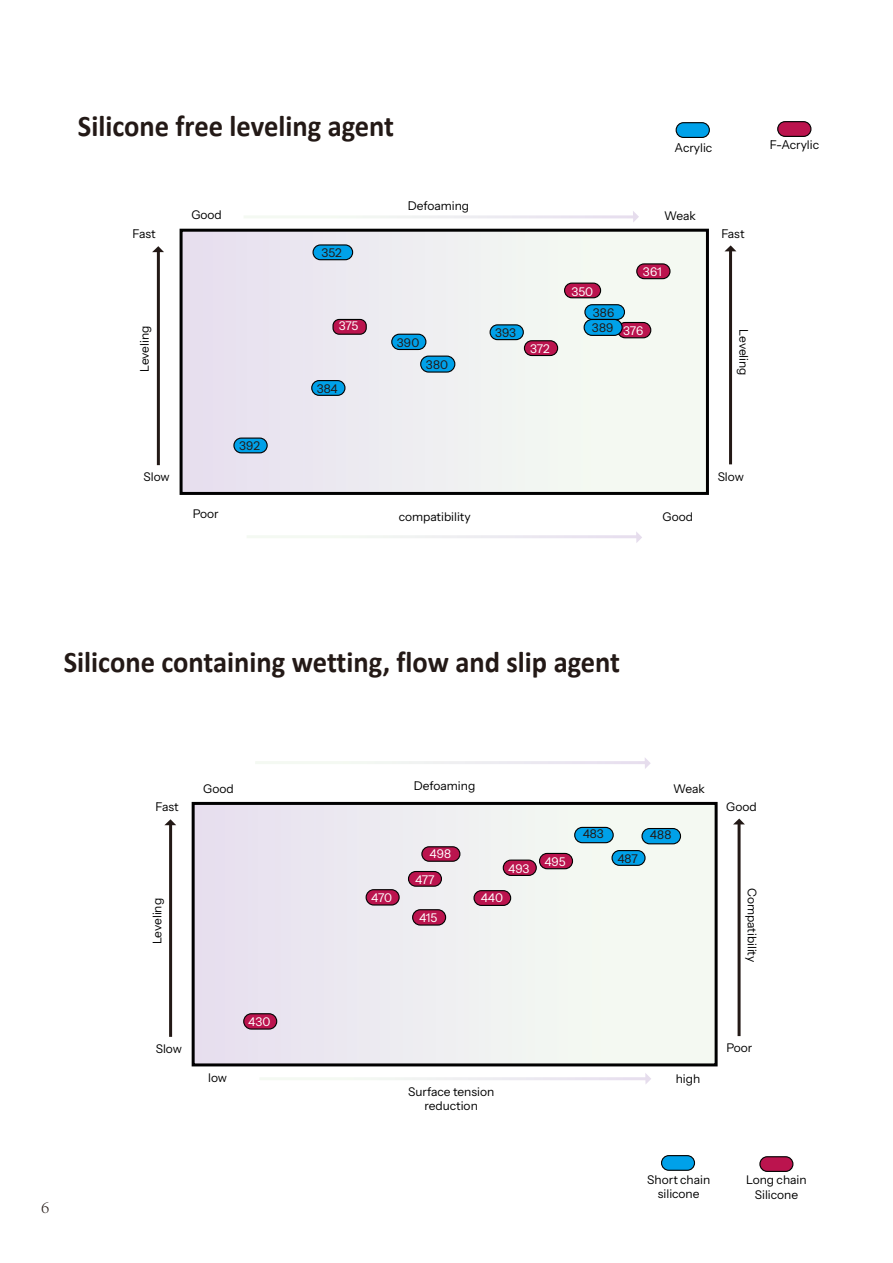
<style>
.page{position:relative;width:893px;height:1263px;background:#fff}
.page>*{position:absolute;margin:0;border:0;box-sizing:border-box;transform-origin:0 0}
.t1{font:700 30px "Calibri";color:#231916;scale:.95 1}
.t2{font:300 18px "Adobe Song Std";color:#231916}
.t3{font:12px/14.4px "Instrument Sans";color:#000;text-align:center}
.t4{font:12px "Instrument Sans";color:#fff}
.t5{font:12px "Instrument Sans";letter-spacing:.01em;color:#231916}
</style>
<div class="page">
<div style="left:181px;top:230px;width:526px;height:263px;background:linear-gradient(to right,#e7dfef,#f6fdf2)"></div>
<div style="left:180px;top:229px;width:529px;height:266px;border:3px solid #000"></div>
<hr style="left:157px;top:251px;width:3px;height:214px;background:#231916">
<div style="left:585px;top:305px;width:39px;height:14px;background:#00a1e9;border-radius:7px"></div>
<div style="left:584px;top:304px;width:41px;height:16px;border:1px solid #000;border-radius:7px"></div>
<div style="left:421px;top:356px;width:34px;height:16px;background:#00a1e9;border-radius:8px"></div>
<div style="left:420px;top:356px;width:35px;height:17px;border:1px solid #000;border-radius:8px"></div>
<div style="left:312px;top:381px;width:33px;height:14px;background:#00a1e9;border-radius:7px"></div>
<div style="left:311px;top:380px;width:34px;height:16px;border:1px solid #000;border-radius:7px"></div>
<div style="left:618px;top:322px;width:33px;height:16px;background:#bb144e;border-radius:8px"></div>
<div style="left:617px;top:322px;width:34px;height:16px;border:1px solid #000;border-radius:8px"></div>
<div style="left:333px;top:319px;width:33px;height:15px;background:#bb144e;border-radius:6px"></div>
<div style="left:332px;top:319px;width:35px;height:16px;border:1px solid #000;border-radius:6px"></div>
<div style="left:234px;top:438px;width:33px;height:15px;background:#00a1e9;border-radius:7px"></div>
<div style="left:233px;top:437px;width:35px;height:16px;border:1px solid #000;border-radius:7px"></div>
<svg style="left:636px;top:532px;width:6px;height:11px"></svg>
<svg style="left:633px;top:211px;width:6px;height:11px"></svg>
<svg style="left:152px;top:246px;width:12px;height:6px"></svg>
<hr style="left:729px;top:250px;width:3px;height:214px;background:#231916">
<svg style="left:725px;top:245px;width:11px;height:6px"></svg>
<div style="left:637px;top:264px;width:33px;height:15px;background:#bb144e;border-radius:7px"></div>
<div style="left:636px;top:263px;width:34px;height:16px;border:1px solid #000;border-radius:7px"></div>
<div style="left:565px;top:283px;width:36px;height:15px;background:#bb144e;border-radius:7px"></div>
<div style="left:564px;top:283px;width:37px;height:15px;border:1px solid #000;border-radius:7px"></div>
<div style="left:524px;top:341px;width:34px;height:14px;background:#bb144e;border-radius:7px"></div>
<div style="left:524px;top:340px;width:34px;height:16px;border:1px solid #000;border-radius:7px"></div>
<div style="left:584px;top:319px;width:38px;height:16px;background:#00a1e9;border-radius:8px"></div>
<div style="left:584px;top:319px;width:39px;height:17px;border:1px solid #000;border-radius:8px"></div>
<div style="left:392px;top:334px;width:34px;height:15px;background:#00a1e9;border-radius:8px"></div>
<div style="left:391px;top:334px;width:35px;height:16px;border:1px solid #000;border-radius:8px"></div>
<div style="left:490px;top:325px;width:33px;height:15px;background:#00a1e9;border-radius:7px"></div>
<div style="left:490px;top:324px;width:34px;height:16px;border:1px solid #000;border-radius:7px"></div>
<div style="left:313px;top:245px;width:40px;height:15px;background:#00a1e9;border-radius:7px"></div>
<div style="left:312px;top:244px;width:41px;height:16px;border:1px solid #000;border-radius:7px"></div>
<div style="left:193px;top:803px;width:523px;height:262px;background:linear-gradient(to right,#e7dfef,#f6fef2)"></div>
<div style="left:192px;top:802px;width:526px;height:264px;border:3px solid #000"></div>
<hr style="left:169px;top:824px;width:3px;height:213px;background:#231916">
<div style="left:540px;top:853px;width:32px;height:16px;background:#bb144e;border-radius:8px"></div>
<div style="left:539px;top:853px;width:34px;height:16px;border:1px solid #000;border-radius:8px"></div>
<div style="left:612px;top:850px;width:33px;height:15px;background:#00a1e9;border-radius:7px"></div>
<div style="left:611px;top:850px;width:35px;height:16px;border:1px solid #000;border-radius:7px"></div>
<div style="left:413px;top:910px;width:33px;height:15px;background:#bb144e;border-radius:8px"></div>
<div style="left:412px;top:909px;width:34px;height:16px;border:1px solid #000;border-radius:8px"></div>
<svg style="left:645px;top:1073px;width:6px;height:11px"></svg>
<svg style="left:164px;top:819px;width:12px;height:6px"></svg>
<hr style="left:738px;top:823px;width:3px;height:213px;background:#231916">
<svg style="left:733px;top:818px;width:12px;height:6px"></svg>
<div style="left:474px;top:891px;width:37px;height:14px;background:#bb144e;border-radius:7px"></div>
<div style="left:473px;top:890px;width:38px;height:16px;border:1px solid #000;border-radius:7px"></div>
<div style="left:408px;top:871px;width:33px;height:15px;background:#bb144e;border-radius:7px"></div>
<div style="left:408px;top:871px;width:34px;height:16px;border:1px solid #000;border-radius:7px"></div>
<svg style="left:645px;top:758px;width:6px;height:11px"></svg>
<div style="left:642px;top:828px;width:38px;height:16px;background:#00a1e9;border-radius:8px"></div>
<div style="left:641px;top:828px;width:40px;height:16px;border:1px solid #000;border-radius:8px"></div>
<div style="left:503px;top:860px;width:33px;height:15px;background:#bb144e;border-radius:8px"></div>
<div style="left:503px;top:859px;width:34px;height:17px;border:1px solid #000;border-radius:8px"></div>
<div style="left:366px;top:890px;width:33px;height:15px;background:#bb144e;border-radius:8px"></div>
<div style="left:366px;top:889px;width:34px;height:16px;border:1px solid #000;border-radius:8px"></div>
<div style="left:244px;top:1014px;width:33px;height:15px;background:#bb144e;border-radius:8px"></div>
<div style="left:243px;top:1013px;width:34px;height:16px;border:1px solid #000;border-radius:8px"></div>
<div style="left:575px;top:827px;width:38px;height:16px;background:#00a1e9;border-radius:8px"></div>
<div style="left:574px;top:827px;width:40px;height:16px;border:1px solid #000;border-radius:8px"></div>
<div style="left:422px;top:847px;width:38px;height:14px;background:#bb144e;border-radius:7px"></div>
<div style="left:421px;top:846px;width:39px;height:16px;border:1px solid #000;border-radius:7px"></div>
<div style="left:778px;top:122px;width:33px;height:14px;background:#bb144e;border-radius:7px"></div>
<div style="left:777px;top:121px;width:34px;height:16px;border:1px solid #000;border-radius:7px"></div>
<div style="left:676px;top:123px;width:33px;height:14px;background:#00a1e9;border-radius:7px"></div>
<div style="left:676px;top:122px;width:34px;height:16px;border:1px solid #000;border-radius:7px"></div>
<div style="left:760px;top:1157px;width:33px;height:14px;background:#bb144e;border-radius:7px"></div>
<div style="left:759px;top:1156px;width:34px;height:16px;border:1px solid #000;border-radius:7px"></div>
<div style="left:661px;top:1155px;width:33px;height:15px;background:#00a1e9;border-radius:7px"></div>
<div style="left:661px;top:1155px;width:34px;height:16px;border:1px solid #000;border-radius:7px"></div>
<h1 class="t1" style="left:78px;top:104px;width:334px">Silicone free leveling agent</h1>
<p class="t3" style="left:675px;top:141px;width:39px">Acrylic</p>
<p class="t3" style="left:770px;top:138px;width:51px">F-Acrylic</p>
<p class="t3" style="left:408px;top:199px;width:63px">Defoaming</p>
<p class="t3" style="left:191px;top:208px;width:32px">Good</p>
<p class="t3" style="left:664px;top:209px;width:33px">Weak</p>
<p class="t3" style="left:132px;top:226px;width:25px">Fast</p>
<p class="t3" style="left:721px;top:227px;width:25px">Fast</p>
<p class="t5" style="left:322px;top:245px;width:22px">352</p>
<p class="t4" style="left:571px;top:284px;width:23px">350</p>
<p class="t5" style="left:593px;top:305px;width:23px">386</p>
<p class="t4" style="left:643px;top:264px;width:20px">361</p>
<p class="t4" style="left:339px;top:318px;width:21px">375</p>
<p class="t5" style="left:592px;top:320px;width:23px">389</p>
<p class="t4" style="left:623px;top:323px;width:22px">376</p>
<p class="t3" style="left:138px;top:372px;width:48px;rotate:-90deg">Leveling</p>
<p class="t3" style="left:751px;top:329px;width:48px;rotate:90deg">Leveling</p>
<p class="t5" style="left:495px;top:325px;width:22px">393</p>
<p class="t5" style="left:397px;top:335px;width:24px">390</p>
<p class="t4" style="left:530px;top:341px;width:21px">372</p>
<p class="t5" style="left:426px;top:357px;width:24px">380</p>
<p class="t5" style="left:239px;top:439px;width:22px">392</p>
<p class="t5" style="left:317px;top:381px;width:22px">384</p>
<p class="t3" style="left:144px;top:469px;width:28px">Slow</p>
<p class="t3" style="left:718px;top:469px;width:28px">Slow</p>
<p class="t3" style="left:399px;top:510px;width:74px">compatibility</p>
<p class="t3" style="left:193px;top:506px;width:28px">Poor</p>
<p class="t3" style="left:663px;top:510px;width:32px">Good</p>
<h1 class="t1" style="left:64px;top:640px;width:587px">Silicone containing wetting, flow and slip agent</h1>
<h2 class="t2" style="left:41px;top:1197px;width:10px">6</h2>
<p class="t3" style="left:414px;top:778px;width:63px">Defoaming</p>
<p class="t3" style="left:203px;top:781px;width:32px">Good</p>
<p class="t3" style="left:673px;top:782px;width:33px">Weak</p>
<p class="t3" style="left:155px;top:799px;width:25px">Fast</p>
<p class="t3" style="left:726px;top:800px;width:32px">Good</p>
<p class="t4" style="left:430px;top:846px;width:23px">498</p>
<p class="t4" style="left:415px;top:872px;width:21px">477</p>
<p class="t4" style="left:508px;top:861px;width:23px">493</p>
<p class="t5" style="left:583px;top:826px;width:23px">483</p>
<p class="t4" style="left:544px;top:854px;width:23px">495</p>
<p class="t5" style="left:617px;top:851px;width:22px">487</p>
<p class="t5" style="left:650px;top:827px;width:23px">488</p>
<p class="t5" style="left:650px;top:831px;width:34px">488 U</p>
<p class="t3" style="left:150px;top:944px;width:48px;rotate:-90deg">Leveling</p>
<p class="t3" style="left:759px;top:888px;width:76px;rotate:90deg">Compatibility</p>
<p class="t4" style="left:481px;top:890px;width:24px">440</p>
<p class="t4" style="left:371px;top:890px;width:22px">470</p>
<p class="t4" style="left:419px;top:910px;width:20px">415</p>
<p class="t4" style="left:248px;top:1014px;width:24px">430</p>
<p class="t3" style="left:156px;top:1041px;width:28px">Slow</p>
<p class="t3" style="left:726px;top:1041px;width:28px">Poor</p>
<p class="t3" style="left:408px;top:1084px;width:88px">Surface tension reduction</p>
<p class="t3" style="left:208px;top:1071px;width:20px">low</p>
<p class="t3" style="left:676px;top:1072px;width:26px">high</p>
<p class="t3" style="left:647px;top:1172px;width:65px">Short chain silicone</p>
<p class="t3" style="left:746px;top:1173px;width:62px">Long chain<br>Silicone</p>
</div>
